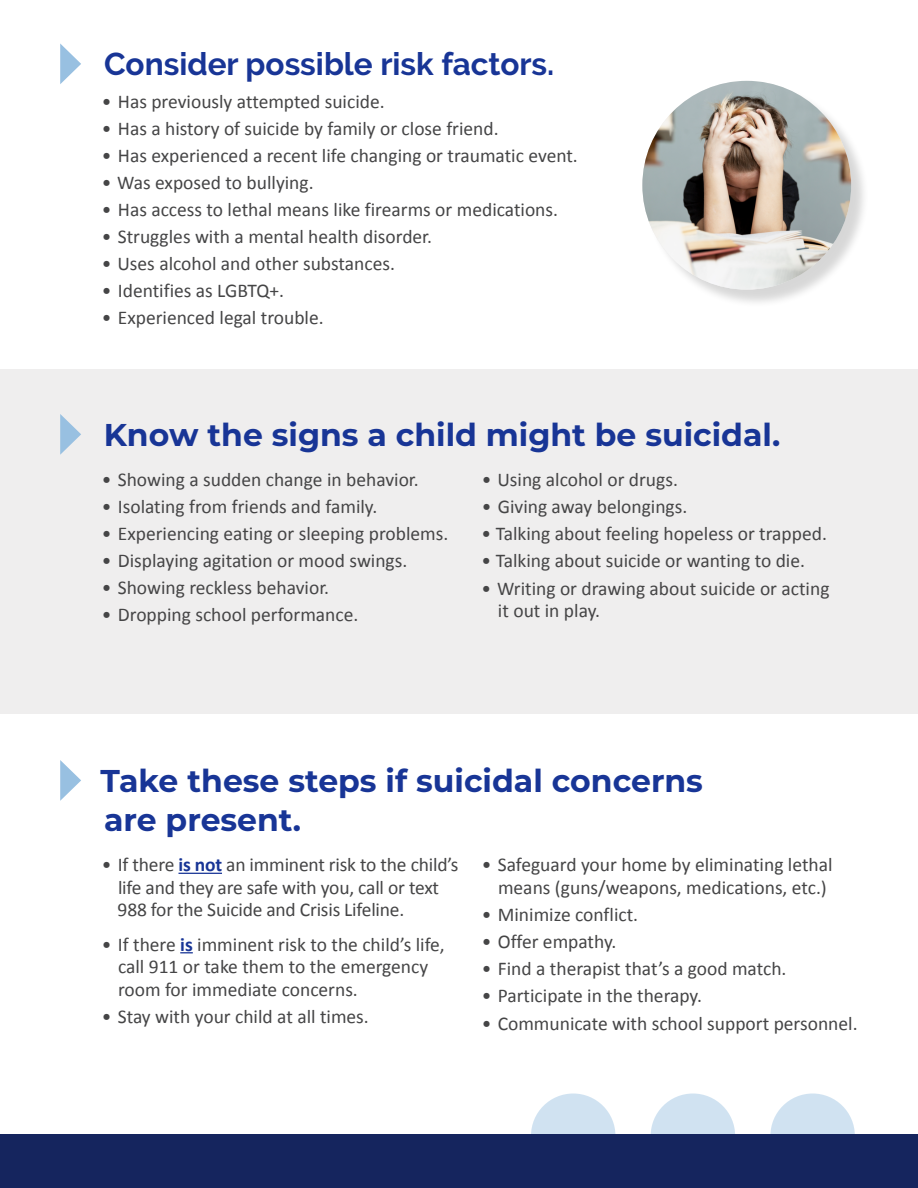
<style>
.page{position:relative;width:918px;height:1188px;background:#fff}
.page>*{position:absolute;margin:0;border:0;box-sizing:border-box;transform-origin:0 0}
.t1{font:700 31.5px/39px "Montserrat";color:#183596}
.t2{font:700 31.5px "Raleway";color:#183596}
.t3{font:19.5px/22.5px "Calibri";color:#454546}
.s1{font-weight:700;color:#183596}
</style>
<div class="page">
<div style="left:0;top:369px;width:918px;height:345px;background:#efeeee"></div>
<hr style="left:179px;top:873px;width:43px;height:1px;background:#183596">
<svg style="left:180px;top:952px;width:13px;height:1px"></svg>
<svg style="left:60px;top:760px;width:21px;height:41px"></svg>
<svg style="left:60px;top:414px;width:21px;height:41px"></svg>
<svg style="left:60px;top:43px;width:21px;height:41px"></svg>
<div style="left:645px;top:83px;width:225px;height:225px;background:#000;opacity:.16"></div>
<img style="left:642px;top:81px;width:209px;height:209px;border-radius:104px">
<div style="left:531px;top:1093px;width:84px;height:85px;background:#d0e2f1;border-radius:50%"></div>
<div style="left:651px;top:1093px;width:84px;height:85px;background:#d0e2f1;border-radius:50%"></div>
<div style="left:770px;top:1093px;width:85px;height:85px;background:#d0e2f1;border-radius:50%"></div>
<div style="left:0;top:1134px;width:918px;height:54px;background:#15255e"></div>
<h1 class="t2" style="left:104px;top:46px;width:452px">Consider possible risk factors.</h1>
<p class="t3" style="left:102px;top:90px;width:285px">• Has previously attempted suicide.</p>
<p class="t3" style="left:102px;top:117px;width:398px">• Has a history of suicide by family or close friend.</p>
<p class="t3" style="left:102px;top:144px;width:478px">• Has experienced a recent life changing or traumatic event.</p>
<p class="t3" style="left:102px;top:171px;width:213px">• Was exposed to bullying.</p>
<p class="t3" style="left:102px;top:198px;width:458px">• Has access to lethal means like firearms or medications.</p>
<p class="t3" style="left:102px;top:225px;width:332px">• Struggles with a mental health disorder.</p>
<p class="t3" style="left:102px;top:252px;width:295px">• Uses alcohol and other substances.</p>
<p class="t3" style="left:102px;top:279px;width:184px">• Identifies as LGBTQ+.</p>
<p class="t3" style="left:102px;top:306px;width:223px">• Experienced legal trouble.</p>
<h1 class="t1" style="left:104px;top:414px;width:678px">Know the signs a child might be suicidal.</h1>
<p class="t3" style="left:102px;top:468px;width:319px">• Showing a sudden change in behavior.</p>
<p class="t3" style="left:102px;top:495px;width:277px">• Isolating from friends and family.</p>
<p class="t3" style="left:102px;top:522px;width:348px">• Experiencing eating or sleeping problems.</p>
<p class="t3" style="left:102px;top:549px;width:307px">• Displaying agitation or mood swings.</p>
<p class="t3" style="left:102px;top:576px;width:229px">• Showing reckless behavior.</p>
<p class="t3" style="left:102px;top:603px;width:258px">• Dropping school performance.</p>
<p class="t3" style="left:482px;top:468px;width:198px">• Using alcohol or drugs.</p>
<p class="t3" style="left:482px;top:495px;width:207px">• Giving away belongings.</p>
<p class="t3" style="left:482px;top:522px;width:347px">• Talking about feeling hopeless or trapped.</p>
<p class="t3" style="left:482px;top:549px;width:325px">• Talking about suicide or wanting to die.</p>
<p class="t3" style="left:498px;top:576px;width:333px;text-indent:-16px">• Writing or drawing about suicide or acting it out in play.</p>
<h1 class="t1" style="left:100px;top:759px;width:604px">Take these steps if suicidal concerns are present.</h1>
<p class="t3" style="left:118px;top:853px;width:342px;text-indent:-16px">• If there <span class="s1">is not</span> an imminent risk to the child’s life and they are safe with you, call or text<br>988 for the Suicide and Crisis Lifeline.</p>
<p class="t3" style="left:118px;top:932px;width:328px;text-indent:-16px">• If there <span class="s1">is</span> imminent risk to the child’s life, call 911 or take them to the emergency room for immediate concerns.</p>
<p class="t3" style="left:102px;top:1004px;width:269px">• Stay with your child at all times.</p>
<p class="t3" style="left:482px;top:853px;width:352px;text-align:center">• Safeguard your home by eliminating lethal means (guns/weapons, medications, etc.)</p>
<p class="t3" style="left:482px;top:902px;width:158px">• Minimize conflict.</p>
<p class="t3" style="left:482px;top:929px;width:136px">• Offer empathy.</p>
<p class="t3" style="left:482px;top:956px;width:306px">• Find a therapist that’s a good match.</p>
<p class="t3" style="left:482px;top:983px;width:222px">• Participate in the therapy.</p>
<p class="t3" style="left:482px;top:1011px;width:377px">• Communicate with school support personnel.</p>
</div>
